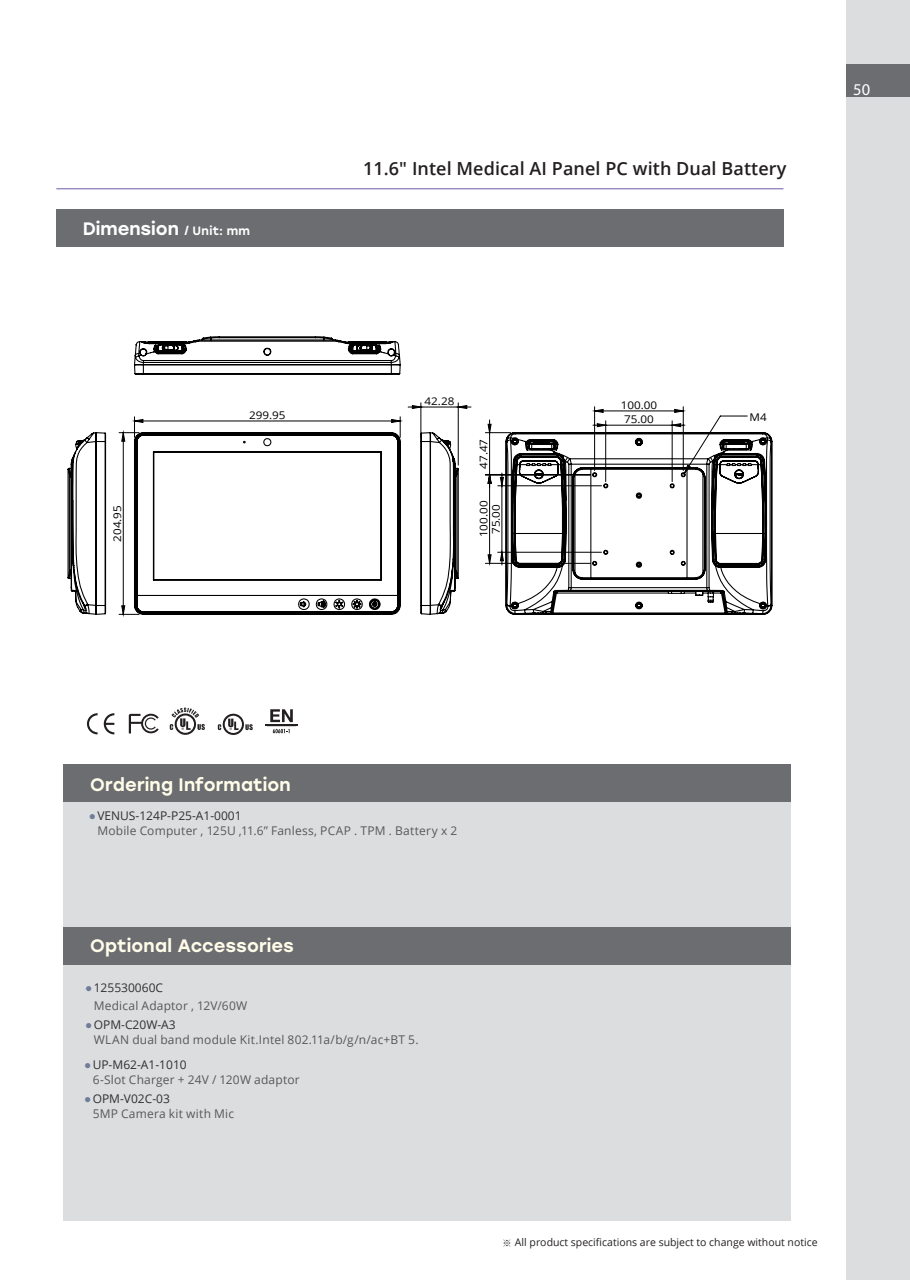
<style>
.page{position:relative;width:910px;height:1280px;background:#fff}
.page>*{position:absolute;margin:0;border:0;box-sizing:border-box;transform-origin:0 0}
.次標題{font:600 18px "Open Sans";letter-spacing:.005em;color:#231f20}
._01_title{font:500 18px "Stolzl";letter-spacing:.005em;color:#fffde9}
.t1{font:500 18px "Stolzl";color:#fff}
.t2{font:16.5px "Myriad Pro";color:#fff}
._03_ordering_optional_Title{font:12px/15px "Open Sans";letter-spacing:.015em;color:#57585a}
.t3{font:10.65px/14.2px "Open Sans";color:#000;text-align:center;scale:1.1 1}
.t4{font:10.5px "Open Sans";color:#231f20}
.s1{font-size:12px}
.s2{font-family:"Arial";color:#6f7d99}
.s3{color:#312f30}
.s4{font-family:"Adobe Ming Std";font-weight:300}
</style>
<div class="page">
<div style="left:846px;top:0;width:64px;height:1280px;background:#dcdddf"></div>
<div style="left:846px;top:64px;width:64px;height:33px;background:#6c6d70"></div>
<div style="left:56px;top:209px;width:727px;height:38px;background:#6c6d70"></div>
<hr style="left:56px;top:189px;width:727px;height:1px;background:#6e5aa6">
<div style="left:64px;top:764px;width:727px;height:457px;background:#dcdddf"></div>
<div style="left:64px;top:764px;width:727px;height:38px;background:#6c6d70"></div>
<svg style="left:87px;top:713px;width:11px;height:21px"></svg>
<svg style="left:104px;top:713px;width:10px;height:21px"></svg>
<svg style="left:129px;top:714px;width:30px;height:19px"></svg>
<svg style="left:170px;top:707px;width:35px;height:28px"></svg>
<svg style="left:267px;top:709px;width:29px;height:24px"></svg>
<hr style="left:265px;top:725px;width:33px;height:1px;background:#231f20">
<svg style="left:218px;top:714px;width:35px;height:21px"></svg>
<svg style="left:67px;top:336px;width:706px;height:280px"></svg>
<div style="left:64px;top:927px;width:727px;height:37px;background:#6c6d70"></div>
<h1 class="t1" style="left:83px;top:216px;width:169px">Dimension <span class="s1">/ Unit: mm</span></h1>
<p class="t3" style="left:110px;top:542px;width:35px;rotate:-90deg">204.95</p>
<p class="t3" style="left:249px;top:407px;width:35px">299.95</p>
<p class="次標題" style="left:363px;top:156px;width:425px">11.6" Intel Medical AI Panel PC with Dual Battery</p>
<h2 class="t2" style="left:853px;top:79px;width:18px">50</h2>
<p class="t3" style="left:425px;top:394px;width:29px">42.28</p>
<p class="t3" style="left:476px;top:469px;width:29px;rotate:-90deg">47.47</p>
<p class="t3" style="left:476px;top:537px;width:35px;rotate:-90deg">100.00</p>
<p class="t3" style="left:489px;top:534px;width:29px;rotate:-90deg">75.00</p>
<p class="t3" style="left:621px;top:397px;width:35px">100.00<br>75.00</p>
<p class="t3" style="left:750px;top:410px;width:17px">M4</p>
<p class="_01_title" style="left:90px;top:771px;width:202px">Ordering Information</p>
<p class="_03_ordering_optional_Title" style="left:97px;top:808px;width:361px;text-indent:-9px"><span class="s2">●</span><span class="s3">VENUS-124P-P25-A1-0001<br></span>Mobile Computer , 125U ,11.6” Fanless, PCAP . TPM . Battery x 2</p>
<p class="_01_title" style="left:90px;top:932px;width:205px">Optional Accessories</p>
<p class="_03_ordering_optional_Title" style="left:94px;top:978px;width:155px;line-height:18px;text-indent:-9px"><span class="s2">●</span><span class="s3">125530060C<br></span>Medical Adaptor , 12V/60W</p>
<p class="_03_ordering_optional_Title" style="left:94px;top:1017px;width:326px;text-indent:-9px"><span class="s2">●</span><span class="s3">OPM-C20W-A3<br></span>WLAN dual band module Kit.Intel 802.11a/b/g/n/ac+BT 5.</p>
<p class="_03_ordering_optional_Title" style="left:93px;top:1056px;width:208px;text-indent:-9px"><span class="s2">●</span><span class="s3">UP-M62-A1-1010<br></span>6-Slot Charger + 24V / 120W adaptor</p>
<p class="_03_ordering_optional_Title" style="left:93px;top:1091px;width:143px;text-indent:-9px"><span class="s2">●</span><span class="s3">OPM-V02C-03<br></span>5MP Camera kit with Mic</p>
<p class="t4" style="left:502px;top:1235px;width:317px"><span class="s4">※</span> All product specifications are subject to change without notice</p>
</div>
